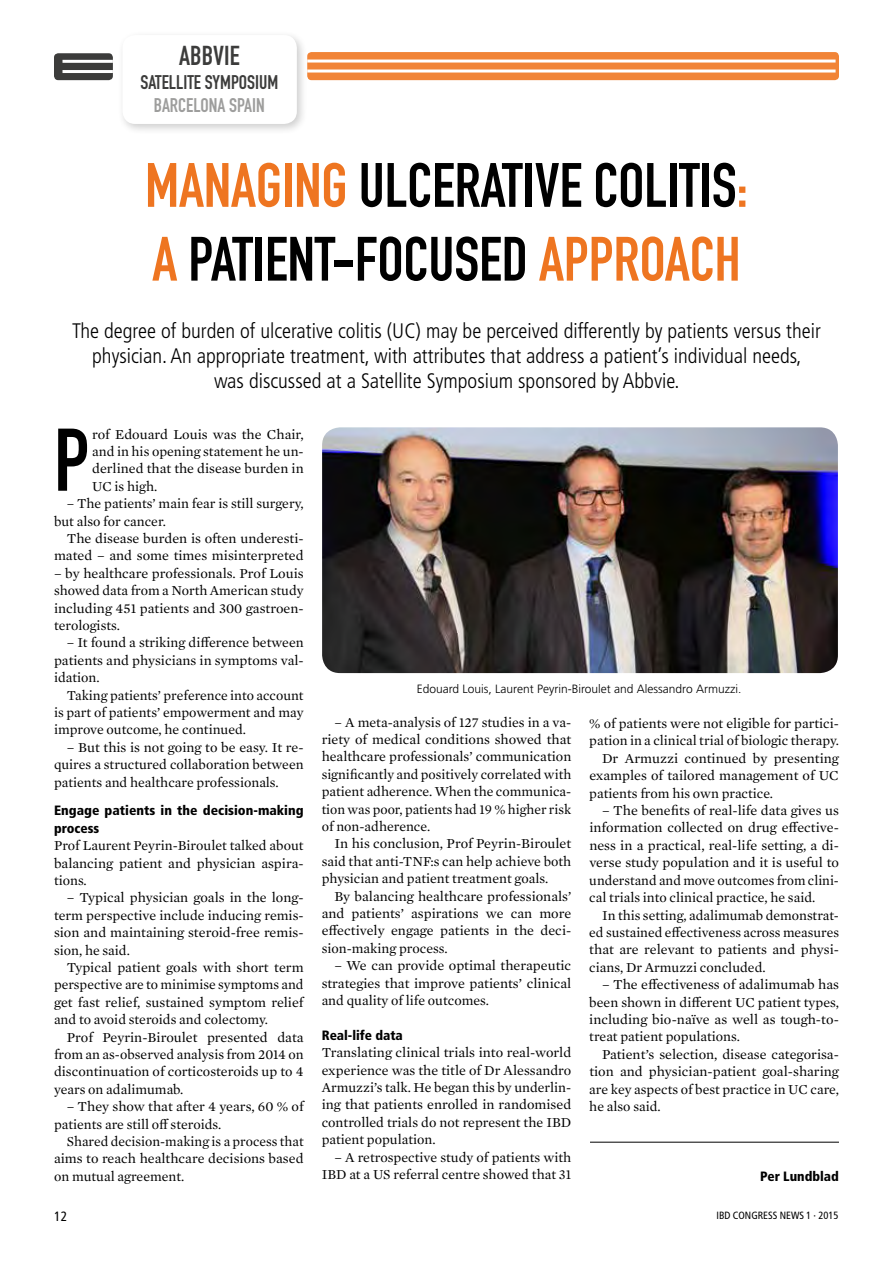
<style>
.page{position:relative;width:893px;height:1263px;background:#fff}
.page>*{position:absolute;margin:0;border:0;box-sizing:border-box;transform-origin:0 0}
.t1{font:87.3px "DIN Engschrift";color:#000}
.t2{font:61.5px/73.8px "DIN Engschrift Alternate";letter-spacing:-.005em;color:#000}
.t3{font:27px "DIN Engschrift";color:#3c3c3b}
.t4{font:300 condensed 21px/25.2px "Frutiger";color:#000;text-align:center}
.t5{font:19.5px "DIN Engschrift";color:#3c3c3b}
.t6{font:19.5px "DIN Engschrift";color:#9d9d9c}
.t7{font:13.95px/17.4px "Mercury Text G1";color:#000;text-align:justify}
.t8{font:900 condensed 13.5px/17.4px "Frutiger";color:#000}
.t9{font:condensed 13.5px "Frutiger";color:#000}
.t10{font:300 12px "Frutiger";color:#000}
.t11{font:condensed 10.5px "Frutiger";color:#000}
.s1{color:#ee7521}
</style>
<div class="page">
<div style="left:54px;top:53px;width:59px;height:27px;background:#3c3c3b;border-radius:4px"></div>
<div style="left:117px;top:30px;width:191px;height:105px;background:#000;opacity:.2"></div>
<div style="left:123px;top:35px;width:174px;height:89px;background:#fff;border-radius:13px"></div>
<hr style="left:63px;top:60px;width:50px;height:3px;background:#fff">
<hr style="left:63px;top:70px;width:50px;height:3px;background:#fff">
<div style="left:307px;top:52px;width:532px;height:28px;background:#f18437;border-radius:4px"></div>
<hr style="left:307px;top:60px;width:529px;height:3px;background:#fff">
<hr style="left:307px;top:70px;width:529px;height:3px;background:#fff">
<img style="left:322px;top:427px;width:516px;height:246px">
<hr style="left:590px;top:1142px;width:249px;height:1px;background:#000">
<h3 class="t3" style="left:179px;top:40px;width:62px">ABBVIE</h3>
<h3 class="t5" style="left:141px;top:70px;width:139px">SATELLITE SYMPOSIUM</h3>
<h3 class="t6" style="left:154px;top:94px;width:112px">BARCELONA SPAIN</h3>
<h2 class="t2" style="left:145px;top:149px;width:604px"><span class="s1">MANAGING</span> ULCERATIVE COLITIS<span class="s1">:<br>A</span> PATIENT-FOCUSED <span class="s1">APPROACH</span></h2>
<p class="t4" style="left:72px;top:318px;width:750px">The degree of burden of ulcerative colitis (UC) may be perceived differently by patients versus their physician. An appropriate treatment, with attributes that address a patient’s individual needs,<br>was discussed at a Satellite Symposium sponsored by Abbvie.</p>
<h1 class="t1" style="left:54px;top:409px;width:37px">P</h1>
<p class="t7" style="left:92px;top:424px;width:213px">rof Edouard Louis was the Chair, and in his opening statement he un&shy;derlined that the disease burden in UC is high.</p>
<p class="t7" style="left:54px;top:494px;width:251px;text-indent:13px">– The patients’ main fear is still surgery, but also for cancer.</p>
<p class="t7" style="left:54px;top:529px;width:251px;text-align:right">The disease burden is often underesti&shy;mated – and some times misinterpreted</p>
<p class="t7" style="left:54px;top:564px;width:251px">– by healthcare professionals. Prof Louis showed data from a North American study including 451 patients and 300 gastroen&shy;terologists.</p>
<p class="t7" style="left:54px;top:633px;width:251px;text-indent:13px">– It found a striking difference between patients and physicians in symptoms val&shy;idation.</p>
<p class="t7" style="left:54px;top:685px;width:251px;text-indent:13px">Taking patients’ preference into account is part of patients’ empowerment and may improve outcome, he continued.</p>
<p class="t7" style="left:54px;top:738px;width:251px;text-indent:13px">– But this is not going to be easy. It re&shy;quires a structured collaboration between patients and healthcare professionals.</p>
<p class="t8" style="left:54px;top:802px;width:251px">Engage patients in the decision-making process</p>
<p class="t7" style="left:54px;top:836px;width:251px">Prof Laurent Peyrin-Biroulet talked about balancing patient and physician aspira&shy;tions.</p>
<p class="t7" style="left:54px;top:888px;width:251px;text-indent:13px">– Typical physician goals in the long&shy;term perspective include inducing remis&shy;sion and maintaining steroid-free remis&shy;sion, he said.</p>
<p class="t7" style="left:54px;top:958px;width:251px;text-indent:13px">Typical patient goals with short term perspective are to minimise symptoms and get fast relief, sustained symptom relief and to avoid steroids and colectomy.</p>
<p class="t7" style="left:54px;top:1027px;width:251px;text-indent:13px">Prof Peyrin-Biroulet presented data from an as-observed analysis from 2014 on discontinuation of corticosteroids up to 4 years on adalimumab.</p>
<p class="t7" style="left:54px;top:1097px;width:251px;text-indent:13px">– They show that after 4 years, 60 % of patients are still off steroids.</p>
<p class="t7" style="left:54px;top:1132px;width:251px;text-indent:13px">Shared decision-making is a process that aims to reach healthcare decisions based on mutual agreement.</p>
<p class="t10" style="left:417px;top:682px;width:326px">Edouard Louis, Laurent Peyrin-Biroulet and Alessandro Armuzzi.</p>
<p class="t7" style="left:322px;top:712px;width:251px;text-indent:13px">– A meta-analysis of 127 studies in a va&shy;riety of medical conditions showed that healthcare professionals’ communication significantly and positively correlated with patient adherence. When the communica&shy;tion was poor, patients had 19 % higher risk of non-adherence.</p>
<p class="t7" style="left:322px;top:834px;width:251px;text-indent:13px">In his conclusion, Prof Peyrin-Biroulet said that anti-TNF:s can help achieve both physician and patient treatment goals.</p>
<p class="t7" style="left:322px;top:886px;width:251px;text-indent:13px">By balancing healthcare professionals’ and patients’ aspirations we can more effectively engage patients in the deci&shy;sion-making process.</p>
<p class="t7" style="left:322px;top:956px;width:251px;text-indent:13px">– We can provide optimal therapeutic strategies that improve patients’ clinical and quality of life outcomes.</p>
<p class="t8" style="left:322px;top:1026px;width:83px">Real-life data</p>
<p class="t7" style="left:322px;top:1043px;width:251px">Translating clinical trials into real-world experience was the title of Dr Alessandro Armuzzi’s talk. He began this by underlin&shy;ing that patients enrolled in randomised controlled trials do not represent the IBD patient population.</p>
<p class="t7" style="left:322px;top:1147px;width:251px;text-align:right">– A retrospective study of patients with<br>IBD at a US referral centre showed that 31</p>
<p class="t7" style="left:589px;top:714px;width:251px">% of patients were not eligible for partici-</p>
<p class="t7" style="left:589px;top:731px;width:251px">pation in a clinical trial of biologic therapy.</p>
<p class="t7" style="left:602px;top:749px;width:238px">Dr Armuzzi continued by presenting</p>
<p class="t7" style="left:589px;top:766px;width:251px">examples of tailored management of UC</p>
<p class="t7" style="left:589px;top:784px;width:185px">patients from his own practice.</p>
<p class="t7" style="left:589px;top:801px;width:251px;text-indent:13px">– The benefits of real-life data gives us information collected on drug effective&shy;ness in a practical, real-life setting, a di&shy;verse study population and it is useful to understand and move outcomes from clini&shy;cal trials into clinical practice, he said.</p>
<p class="t7" style="left:589px;top:905px;width:251px;text-indent:13px">In this setting, adalimumab demonstrat&shy;ed sustained effectiveness across measures that are relevant to patients and physi&shy;cians, Dr Armuzzi concluded.</p>
<p class="t7" style="left:589px;top:975px;width:251px;text-indent:13px">– The effectiveness of adalimumab has been shown in different UC patient types, including bio-naïve as well as tough-to&shy;treat patient populations.</p>
<p class="t7" style="left:589px;top:1045px;width:251px;text-indent:13px">Patient’s selection, disease categorisa&shy;tion and physician-patient goal-sharing are key aspects of best practice in UC care, he also said.</p>
<p class="t8" style="left:760px;top:1167px;width:80px">Per Lundblad</p>
<p class="t9" style="left:54px;top:1209px;width:14px">12</p>
<p class="t11" style="left:717px;top:1209px;width:123px">IBD CONGRESS NEWS 1 · 2015</p>
</div>
